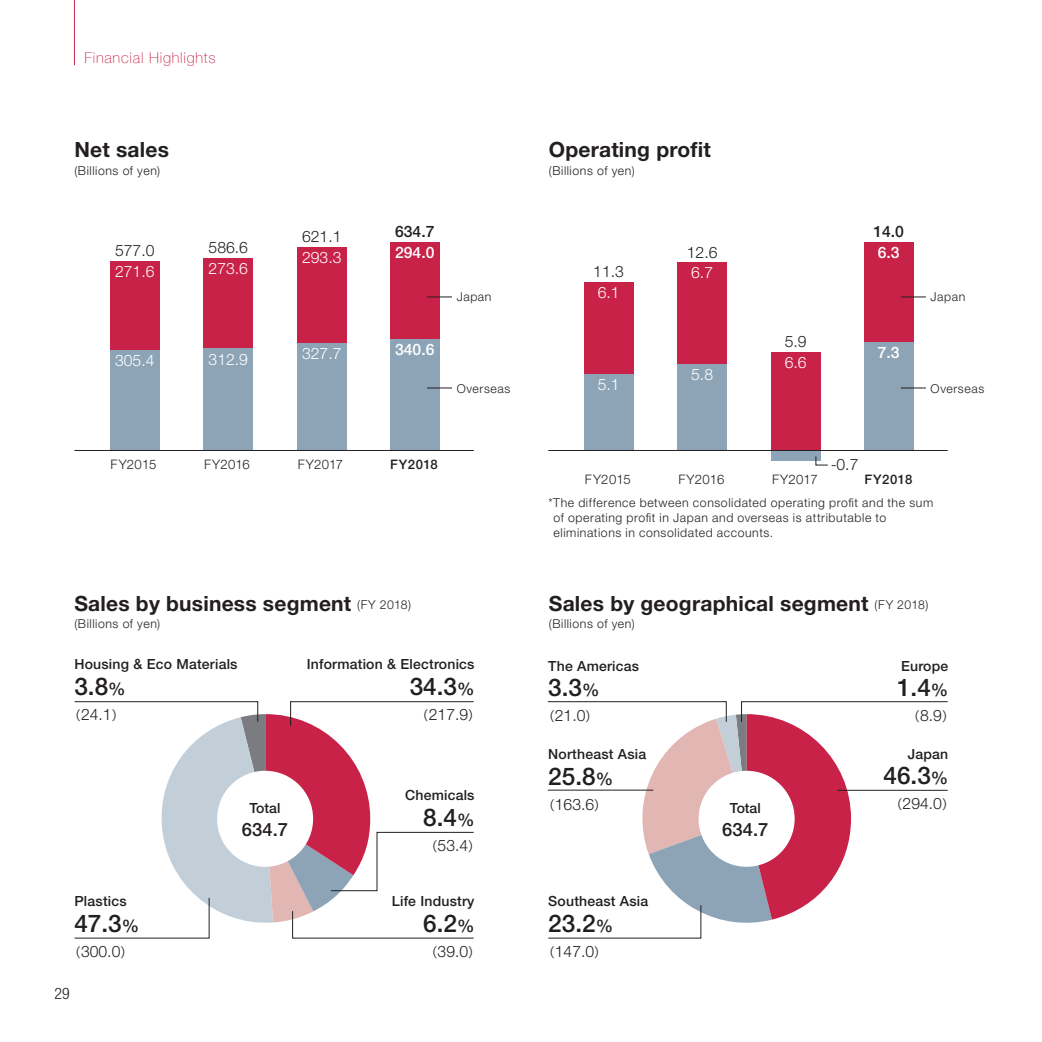
<style>
.page{position:relative;width:1042px;height:1042px;background:#fff}
.page>*{position:absolute;margin:0;border:0;box-sizing:border-box;transform-origin:0 0}
.t1{font:500 24.32px "Helvetica Neue LT Std";color:#231f20}
.t2{font:700 21px "Helvetica Neue LT Std";letter-spacing:.01em;color:#231f20}
.t3{font:500 18.38px "Helvetica Neue LT Std";color:#231f20}
.t4{font:300 15.75px "Helvetica Neue LT Std";color:#231f20}
.t5{font:300 15.75px "Helvetica Neue LT Std";color:#fff}
.t6{font:500 15.75px "Helvetica Neue LT Std";color:#fff}
.t7{font:500 15.75px "Helvetica Neue LT Std";color:#231f20}
.t8{font:300 condensed 15.75px "Helvetica Neue LT Std";color:#231f20}
.t9{font:100 14.88px "Helvetica Neue";letter-spacing:.045em;color:#c82249}
.t10{font:500 14px "Helvetica Neue LT Std";letter-spacing:.015em;color:#231f20}
.t11{font:300 13.12px "Helvetica Neue LT Std";letter-spacing:.015em;color:#231f20}
.t12{font:500 13.12px "Helvetica Neue LT Std";letter-spacing:.035em;color:#231f20}
.t13{font:12.6px "Hiragino UD Sans Std N W3";color:#231f20}
.t14{font:300 12.25px/14.9px "Helvetica Neue LT Std";letter-spacing:.05em;color:#231f20}
.s1{font-size:17.32px}
</style>
<div class="page">
<hr style="left:74px;top:0;width:1px;height:65px;background:#c82249">
<div style="left:203px;top:258px;width:50px;height:192px;background:#c82249"></div>
<div style="left:390px;top:242px;width:50px;height:208px;background:#c82249"></div>
<div style="left:297px;top:247px;width:50px;height:203px;background:#c82249"></div>
<div style="left:677px;top:262px;width:50px;height:188px;background:#c82249"></div>
<div style="left:864px;top:241px;width:49px;height:209px;background:#c82249"></div>
<div style="left:771px;top:352px;width:49px;height:98px;background:#c82249"></div>
<div style="left:203px;top:348px;width:50px;height:102px;background:#8da4b7"></div>
<div style="left:390px;top:339px;width:50px;height:111px;background:#8da4b7"></div>
<div style="left:297px;top:343px;width:50px;height:107px;background:#8da4b7"></div>
<div style="left:677px;top:364px;width:50px;height:86px;background:#8da4b7"></div>
<div style="left:864px;top:341px;width:49px;height:109px;background:#8da4b7"></div>
<div style="left:771px;top:450px;width:49px;height:11px;background:#8da4b7"></div>
<div style="left:110px;top:261px;width:50px;height:189px;background:#c82249"></div>
<div style="left:110px;top:350px;width:50px;height:100px;background:#8da4b7"></div>
<div style="left:584px;top:282px;width:49px;height:168px;background:#c82249"></div>
<div style="left:584px;top:374px;width:49px;height:76px;background:#8da4b7"></div>
<svg style="left:815px;top:456px;width:13px;height:9px"></svg>
<svg style="left:427px;top:297px;width:25px;height:1px"></svg>
<svg style="left:427px;top:388px;width:25px;height:1px"></svg>
<svg style="left:901px;top:297px;width:25px;height:1px"></svg>
<svg style="left:901px;top:388px;width:25px;height:1px"></svg>
<hr style="left:74px;top:450px;width:400px;height:1px;background:#231f20">
<hr style="left:548px;top:450px;width:399px;height:1px;background:#231f20">
<svg style="left:74px;top:701px;width:400px;height:237px"></svg>
<svg style="left:547px;top:701px;width:401px;height:237px"></svg>
<p class="t9" style="left:84px;top:46px;width:133px">Financial Highlights</p>
<h2 class="t2" style="left:74px;top:137px;width:96px">Net sales</h2>
<p class="t14" style="left:74px;top:162px;width:87px">(Billions of yen(</p>
<h2 class="t2" style="left:549px;top:137px;width:163px">Operating profit</h2>
<p class="t14" style="left:549px;top:162px;width:87px">(Billions of yen(</p>
<p class="t4" style="left:115px;top:240px;width:41px">577.0</p>
<p class="t5" style="left:115px;top:262px;width:41px">271.6</p>
<p class="t7" style="left:395px;top:222px;width:41px">634.7</p>
<p class="t4" style="left:302px;top:226px;width:41px">621.1</p>
<p class="t4" style="left:209px;top:238px;width:41px">586.6</p>
<p class="t4" style="left:687px;top:242px;width:32px">12.6</p>
<p class="t6" style="left:395px;top:243px;width:41px">294.0</p>
<p class="t5" style="left:302px;top:247px;width:41px">293.3</p>
<p class="t5" style="left:209px;top:259px;width:41px">273.6</p>
<p class="t4" style="left:593px;top:261px;width:32px">11.3</p>
<p class="t5" style="left:598px;top:283px;width:23px">6.1</p>
<p class="t5" style="left:691px;top:263px;width:23px">6.7</p>
<p class="t14" style="left:457px;top:289px;width:36px">Japan</p>
<p class="t7" style="left:873px;top:222px;width:32px">14.0</p>
<p class="t6" style="left:878px;top:243px;width:23px">6.3</p>
<p class="t14" style="left:930px;top:289px;width:36px">Japan</p>
<p class="t5" style="left:115px;top:351px;width:41px">305.4</p>
<p class="t5" style="left:209px;top:349px;width:41px">312.9</p>
<p class="t5" style="left:302px;top:344px;width:41px">327.7</p>
<p class="t6" style="left:395px;top:340px;width:41px">340.6</p>
<p class="t14" style="left:457px;top:381px;width:55px">Overseas</p>
<p class="t5" style="left:598px;top:375px;width:23px">5.1</p>
<p class="t5" style="left:691px;top:364px;width:23px">5.8</p>
<p class="t4" style="left:785px;top:332px;width:23px">5.9</p>
<p class="t5" style="left:785px;top:352px;width:23px">6.6</p>
<p class="t6" style="left:878px;top:343px;width:23px">7.3</p>
<p class="t14" style="left:930px;top:381px;width:55px">Overseas</p>
<p class="t11" style="left:111px;top:456px;width:47px">FY2015</p>
<p class="t11" style="left:204px;top:456px;width:47px">FY2016</p>
<p class="t11" style="left:298px;top:456px;width:47px">FY2017</p>
<p class="t12" style="left:390px;top:456px;width:49px">FY2018</p>
<p class="t4" style="left:831px;top:455px;width:29px">-0.7</p>
<p class="t11" style="left:585px;top:471px;width:47px">FY2015</p>
<p class="t11" style="left:678px;top:471px;width:47px">FY2016</p>
<p class="t11" style="left:772px;top:471px;width:47px">FY2017</p>
<p class="t12" style="left:864px;top:472px;width:49px">FY2018</p>
<p class="t14" style="left:553px;top:495px;width:381px;text-indent:-5px">*The difference between consolidated operating profit and the sum of operating profit in Japan and overseas is attributable to eliminations in consolidated accounts.</p>
<h2 class="t2" style="left:74px;top:590px;width:278px">Sales by business segment</h2>
<p class="t14" style="left:74px;top:616px;width:87px">(Billions of yen(</p>
<p class="t14" style="left:357px;top:597px;width:55px">(FY 2018)</p>
<h2 class="t2" style="left:549px;top:590px;width:321px">Sales by geographical segment</h2>
<p class="t14" style="left:549px;top:616px;width:87px">(Billions of yen(</p>
<p class="t14" style="left:874px;top:597px;width:55px">(FY 2018(</p>
<p class="t10" style="left:74px;top:656px;width:165px">Housing &amp; Eco Materials</p>
<h1 class="t1" style="left:74px;top:671px;width:53px">3.8<span class="s1">%</span></h1>
<p class="t13" style="left:112px;top:705px;width:14px">(</p>
<p class="t4" style="left:81px;top:704px;width:32px">24.1</p>
<p class="t13" style="left:68px;top:705px;width:14px">)</p>
<p class="t10" style="left:307px;top:656px;width:169px">Information &amp; Electronics</p>
<h1 class="t1" style="left:410px;top:671px;width:66px">34.3<span class="s1">%</span></h1>
<p class="t13" style="left:468px;top:705px;width:14px">(</p>
<p class="t4" style="left:429px;top:704px;width:41px">217.9</p>
<p class="t13" style="left:416px;top:705px;width:14px">)</p>
<p class="t10" style="left:250px;top:800px;width:32px">Total</p>
<h3 class="t3" style="left:242px;top:818px;width:48px">634.7</h3>
<p class="t10" style="left:405px;top:787px;width:71px">Chemicals</p>
<h1 class="t1" style="left:423px;top:802px;width:53px">8.4<span class="s1">%</span></h1>
<p class="t13" style="left:468px;top:836px;width:14px">(</p>
<p class="t4" style="left:437px;top:835px;width:32px">53.4</p>
<p class="t13" style="left:425px;top:836px;width:14px">)</p>
<p class="t10" style="left:548px;top:657px;width:92px">The Americas</p>
<h1 class="t1" style="left:548px;top:673px;width:53px">3.3<span class="s1">%</span></h1>
<p class="t13" style="left:585px;top:707px;width:14px">(</p>
<p class="t4" style="left:555px;top:706px;width:32px">21.0</p>
<p class="t13" style="left:542px;top:707px;width:14px">)</p>
<p class="t10" style="left:548px;top:746px;width:99px">Northeast Asia</p>
<h1 class="t1" style="left:548px;top:761px;width:66px">25.8<span class="s1">%</span></h1>
<p class="t13" style="left:594px;top:795px;width:14px">(</p>
<p class="t4" style="left:555px;top:794px;width:41px">163.6</p>
<p class="t13" style="left:542px;top:795px;width:14px">)</p>
<p class="t10" style="left:730px;top:800px;width:32px">Total</p>
<h3 class="t3" style="left:722px;top:818px;width:48px">634.7</h3>
<p class="t10" style="left:901px;top:657px;width:49px">Europe</p>
<h1 class="t1" style="left:897px;top:673px;width:53px">1.4<span class="s1">%</span></h1>
<p class="t13" style="left:942px;top:707px;width:14px">(</p>
<p class="t4" style="left:920px;top:706px;width:23px">8.9</p>
<p class="t13" style="left:907px;top:707px;width:14px">)</p>
<p class="t10" style="left:908px;top:745px;width:42px">Japan</p>
<h1 class="t1" style="left:883px;top:761px;width:66px">46.3<span class="s1">%</span></h1>
<p class="t13" style="left:942px;top:795px;width:14px">(</p>
<p class="t4" style="left:902px;top:794px;width:41px">294.0</p>
<p class="t13" style="left:890px;top:795px;width:14px">)</p>
<p class="t10" style="left:74px;top:893px;width:54px">Plastics</p>
<h1 class="t1" style="left:74px;top:908px;width:66px">47.3<span class="s1">%</span></h1>
<p class="t13" style="left:120px;top:942px;width:14px">(</p>
<p class="t4" style="left:81px;top:941px;width:41px">300.0</p>
<p class="t13" style="left:68px;top:942px;width:14px">)</p>
<p class="t10" style="left:392px;top:893px;width:84px">Life Industry</p>
<h1 class="t1" style="left:423px;top:908px;width:53px">6.2<span class="s1">%</span></h1>
<p class="t13" style="left:468px;top:942px;width:14px">(</p>
<p class="t4" style="left:437px;top:941px;width:32px">39.0</p>
<p class="t13" style="left:425px;top:942px;width:14px">)</p>
<p class="t10" style="left:548px;top:893px;width:101px">Southeast Asia</p>
<h1 class="t1" style="left:548px;top:908px;width:66px">23.2<span class="s1">%</span></h1>
<p class="t13" style="left:594px;top:942px;width:14px">(</p>
<p class="t4" style="left:555px;top:941px;width:41px">147.0</p>
<p class="t13" style="left:542px;top:942px;width:14px">)</p>
<p class="t8" style="left:55px;top:984px;width:17px">29</p>
</div>
